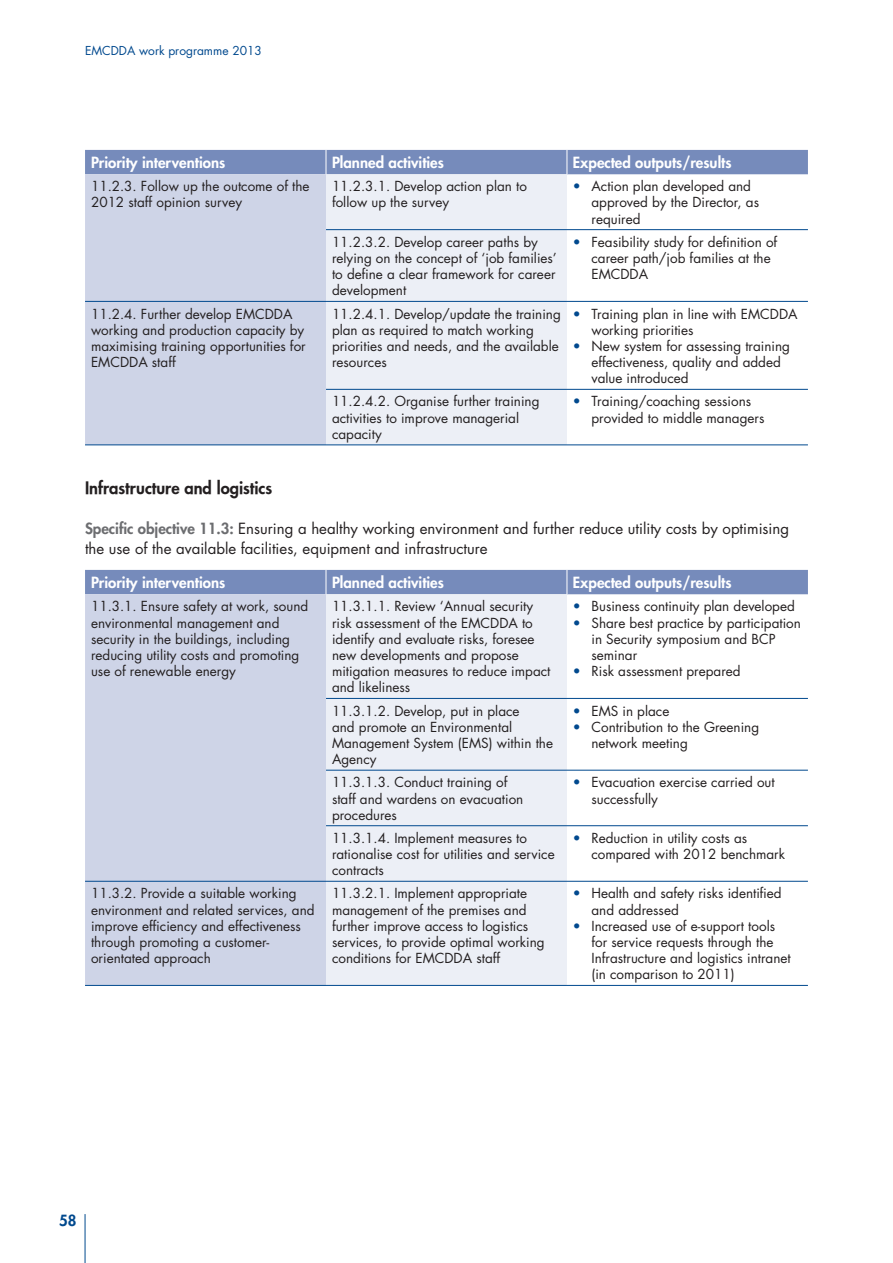
<style>
.page{position:relative;width:893px;height:1263px;background:#fff}
.page>*{position:absolute;margin:0;border:0;box-sizing:border-box;transform-origin:0 0}
.Heading_2{font:800 16.5px "Futura";color:#231f20}
.Body_text{font:15px/20.2px "Futura Std";color:#231f20}
.Table_text{font:800 15px "Futura Std";color:#fff}
.t1{font:800 15px "Futura Std";color:#01498e}
.Table_text-2{font:13.5px/16.2px "Futura Std";color:#231f20}
.t2{font:12px "Futura Std";color:#01498e}
.s1{color:#01498e}
.s2{font-weight:800;color:#6c6d70}
</style>
<div class="page">
<hr style="left:85px;top:1214px;width:1px;height:49px;background:#01498e">
<div style="left:85px;top:174px;width:241px;height:271px;background:#ced4e7"></div>
<div style="left:326px;top:174px;width:241px;height:271px;background:#eceff6"></div>
<div style="left:85px;top:150px;width:723px;height:24px;background:#768bbb"></div>
<hr style="left:85px;top:301px;width:241px;height:1px;background:#01498e">
<hr style="left:326px;top:229px;width:241px;height:1px;background:#01498e">
<hr style="left:567px;top:229px;width:241px;height:1px;background:#01498e">
<hr style="left:326px;top:301px;width:241px;height:1px;background:#01498e">
<hr style="left:567px;top:301px;width:241px;height:1px;background:#01498e">
<hr style="left:85px;top:445px;width:241px;height:1px;background:#01498e">
<hr style="left:326px;top:389px;width:241px;height:1px;background:#01498e">
<hr style="left:567px;top:389px;width:241px;height:1px;background:#01498e">
<hr style="left:326px;top:445px;width:241px;height:1px;background:#01498e">
<hr style="left:567px;top:445px;width:241px;height:1px;background:#01498e">
<div style="left:85px;top:594px;width:241px;height:391px;background:#ced4e7"></div>
<div style="left:326px;top:594px;width:241px;height:391px;background:#eceff6"></div>
<div style="left:85px;top:570px;width:723px;height:24px;background:#768bbb"></div>
<hr style="left:85px;top:881px;width:241px;height:1px;background:#01498e">
<hr style="left:326px;top:698px;width:241px;height:1px;background:#01498e">
<hr style="left:567px;top:698px;width:241px;height:1px;background:#01498e">
<hr style="left:326px;top:770px;width:241px;height:1px;background:#01498e">
<hr style="left:567px;top:770px;width:241px;height:1px;background:#01498e">
<hr style="left:326px;top:825px;width:241px;height:1px;background:#01498e">
<hr style="left:567px;top:825px;width:241px;height:1px;background:#01498e">
<hr style="left:326px;top:881px;width:241px;height:1px;background:#01498e">
<hr style="left:567px;top:881px;width:241px;height:1px;background:#01498e">
<hr style="left:85px;top:985px;width:241px;height:1px;background:#01498e">
<hr style="left:326px;top:985px;width:241px;height:1px;background:#01498e">
<hr style="left:567px;top:985px;width:241px;height:1px;background:#01498e">
<p class="t2" style="left:85px;top:42px;width:178px">EMCDDA work programme 2013</p>
<p class="Table_text" style="left:91px;top:153px;width:136px">Priority interventions</p>
<p class="Table_text" style="left:332px;top:153px;width:113px">Planned activities</p>
<p class="Table_text" style="left:573px;top:153px;width:160px">Expected outputs/results</p>
<p class="Table_text-2" style="left:91px;top:178px;width:220px">11.2.3. Follow up the outcome of the<br>2012 staff opinion survey</p>
<p class="Table_text-2" style="left:332px;top:178px;width:197px">11.2.3.1. Develop action plan to follow up the survey</p>
<p class="Table_text-2" style="left:591px;top:178px;width:169px;text-indent:-18px"><span class="s1">•</span> Action plan developed and approved by the Director, as required</p>
<p class="Table_text-2" style="left:332px;top:234px;width:226px">11.2.3.2. Develop career paths by relying on the concept of ‘job families’ to define a clear framework for career development</p>
<p class="Table_text-2" style="left:591px;top:234px;width:187px;text-indent:-18px"><span class="s1">•</span> Feasibility study for definition of career path/job families at the<br>EMCDDA</p>
<p class="Table_text-2" style="left:91px;top:306px;width:216px">11.2.4. Further develop EMCDDA working and production capacity by maximising training opportunities for<br>EMCDDA staff</p>
<p class="Table_text-2" style="left:332px;top:306px;width:230px">11.2.4.1. Develop/update the training plan as required to match working priorities and needs, and the available resources</p>
<p class="Table_text-2" style="left:591px;top:306px;width:208px;text-indent:-18px"><span class="s1">•</span> Training plan in line with EMCDDA working priorities</p>
<p class="Table_text-2" style="left:591px;top:338px;width:200px;text-indent:-18px"><span class="s1">•</span> New system for assessing training effectiveness, quality and added value introduced</p>
<p class="Table_text-2" style="left:332px;top:394px;width:209px">11.2.4.2. Organise further training activities to improve managerial capacity</p>
<p class="Table_text-2" style="left:591px;top:394px;width:174px;text-indent:-18px"><span class="s1">•</span> Training/coaching sessions provided to middle managers</p>
<p class="Heading_2" style="left:85px;top:478px;width:189px">Infrastructure and logistics</p>
<p class="Body_text" style="left:85px;top:518px;width:706px"><span class="s2">Specific objective 11.3:</span> Ensuring a healthy working environment and further reduce utility costs by optimising the use of the available facilities, equipment and infrastructure</p>
<p class="Table_text" style="left:91px;top:573px;width:136px">Priority interventions</p>
<p class="Table_text" style="left:332px;top:573px;width:113px">Planned activities</p>
<p class="Table_text" style="left:573px;top:573px;width:160px">Expected outputs/results</p>
<p class="Table_text-2" style="left:91px;top:598px;width:219px">11.3.1. Ensure safety at work, sound environmental management and security in the buildings, including reducing utility costs and promoting use of renewable energy</p>
<p class="Table_text-2" style="left:332px;top:598px;width:220px">11.3.1.1. Review ‘Annual security risk assessment of the EMCDDA to identify and evaluate risks, foresee new developments and propose mitigation measures to reduce impact and likeliness</p>
<p class="Table_text-2" style="left:573px;top:598px;width:223px"><span class="s1">•</span> Business continuity plan developed</p>
<p class="Table_text-2" style="left:591px;top:615px;width:211px;text-indent:-18px"><span class="s1">•</span> Share best practice by participation in Security symposium and BCP seminar</p>
<p class="Table_text-2" style="left:573px;top:663px;width:169px"><span class="s1">•</span> Risk assessment prepared</p>
<p class="Table_text-2" style="left:332px;top:703px;width:223px">11.3.1.2. Develop, put in place<br>and promote an Environmental<br>Management System (EMS) within the<br>Agency</p>
<p class="Table_text-2" style="left:573px;top:703px;width:98px"><span class="s1">•</span> EMS in place</p>
<p class="Table_text-2" style="left:591px;top:719px;width:169px;text-indent:-18px"><span class="s1">•</span> Contribution to the Greening network meeting</p>
<p class="Table_text-2" style="left:332px;top:774px;width:193px">11.3.1.3. Conduct training of staff and wardens on evacuation procedures</p>
<p class="Table_text-2" style="left:591px;top:774px;width:185px;text-indent:-18px"><span class="s1">•</span> Evacuation exercise carried out successfully</p>
<p class="Table_text-2" style="left:332px;top:830px;width:224px">11.3.1.4. Implement measures to rationalise cost for utilities and service contracts</p>
<p class="Table_text-2" style="left:591px;top:830px;width:195px;text-indent:-18px"><span class="s1">•</span> Reduction in utility costs as compared with 2012 benchmark</p>
<p class="Table_text-2" style="left:91px;top:885px;width:225px">11.3.2. Provide a suitable working environment and related services, and improve efficiency and effectiveness through promoting a customer&shy;orientated approach</p>
<p class="Table_text-2" style="left:332px;top:885px;width:214px">11.3.2.1. Implement appropriate management of the premises and further improve access to logistics services, to provide optimal working conditions for EMCDDA staff</p>
<p class="Table_text-2" style="left:591px;top:885px;width:192px;text-indent:-18px"><span class="s1">•</span> Health and safety risks identified and addressed</p>
<p class="Table_text-2" style="left:591px;top:918px;width:201px;text-indent:-18px"><span class="s1">•</span> Increased use of e-support tools for service requests through the<br>Infrastructure and logistics intranet (in comparison to 2011)</p>
<p class="t1" style="left:59px;top:1211px;width:19px">58</p>
</div>
